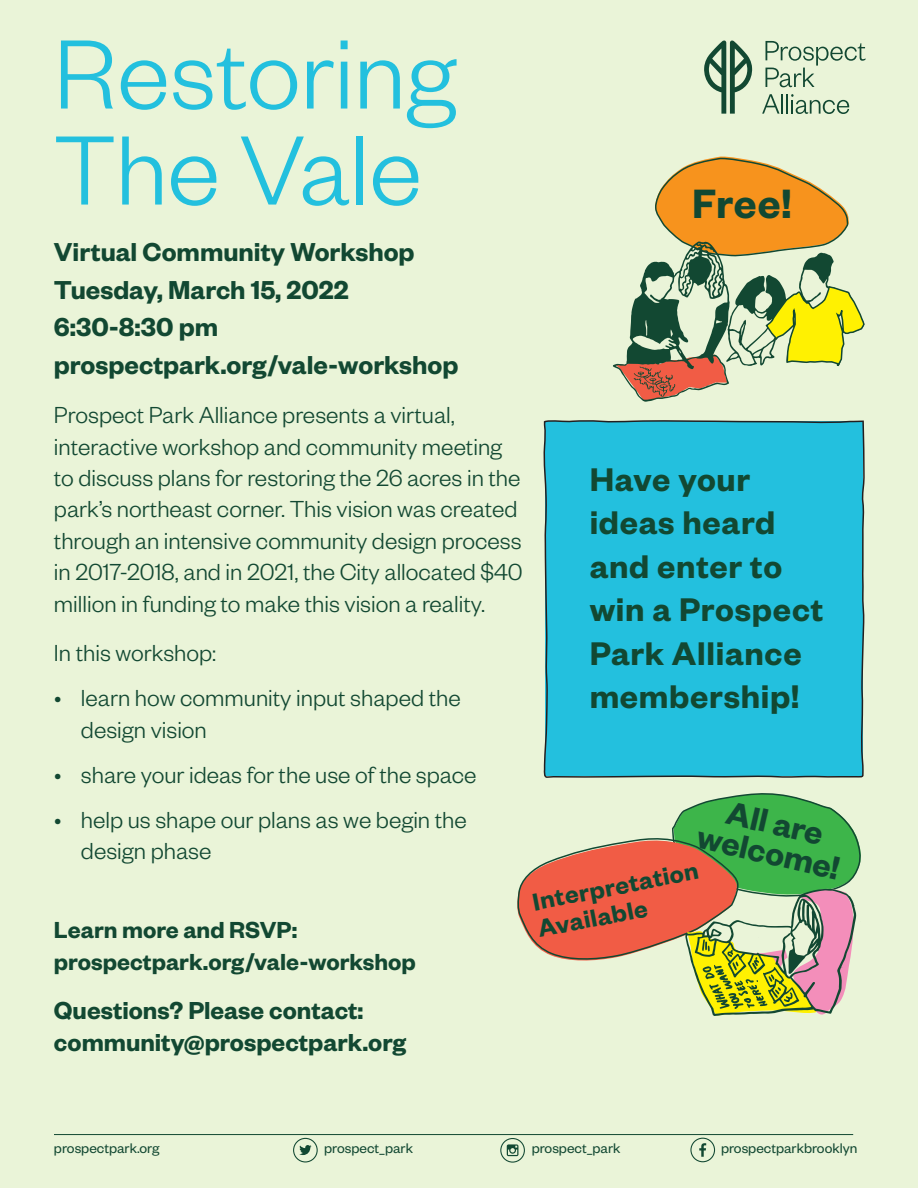
<style>
.page{position:relative;width:918px;height:1188px;background:#eaf4d8}
.page>*{position:absolute;margin:0;border:0;box-sizing:border-box;transform-origin:0 0}
.t1{font:300 108px/96px "Founders Grotesk";color:#23c0de}
.t2{font:600 45px "Founders Grotesk";color:#124832}
.t3{font:600 36px/43.5px "Founders Grotesk";letter-spacing:.02em;color:#124832}
.t4{font:600 28.5px/37.5px "Founders Grotesk";color:#124832}
.t5{font:600 27px/31.5px "Founders Grotesk";color:#124832}
.t6{font:300 25.5px/31.5px "Founders Grotesk";color:#124832}
.t7{font:600 25.5px/31.5px "Founders Grotesk";color:#124832}
.t8{font:15.3px "Founders Grotesk";color:#124832}
</style>
<div class="page">
<svg style="left:704px;top:40px;width:48px;height:74px"></svg>
<svg style="left:766px;top:41px;width:100px;height:46px"></svg>
<svg style="left:762px;top:94px;width:18px;height:20px"></svg>
<hr style="left:781px;top:94px;width:2px;height:20px;background:#124832">
<hr style="left:786px;top:94px;width:2px;height:20px;background:#124832">
<svg style="left:791px;top:94px;width:58px;height:20px"></svg>
<div style="left:543px;top:420px;width:322px;height:358px;background:#23c0de"></div>
<svg style="left:293px;top:1138px;width:25px;height:25px"></svg>
<svg style="left:500px;top:1138px;width:25px;height:25px"></svg>
<svg style="left:690px;top:1138px;width:25px;height:24px"></svg>
<hr style="left:54px;top:1134px;width:799px;height:1px;background:#124832">
<svg style="left:613px;top:156px;width:252px;height:411px"></svg>
<svg style="left:517px;top:793px;width:344px;height:223px"></svg>
<h1 class="t1" style="left:54px;top:21px;width:404px">Restoring<br>The Vale</h1>
<p class="t4" style="left:54px;top:232px;width:406px">Virtual Community Workshop<br>Tuesday, March 15, 2022<br>6:30-8:30 pm prospectpark.org/vale-workshop</p>
<p class="t6" style="left:54px;top:398px;width:470px">Prospect Park Alliance presents a virtual, interactive workshop and community meeting to discuss plans for restoring the 26 acres in the park’s northeast corner. This vision was created through an intensive community design process in 2017-2018, and in 2021, the City allocated $40 million in funding to make this vision a reality.</p>
<p class="t6" style="left:54px;top:636px;width:164px">In this workshop:</p>
<p class="t6" style="left:81px;top:681px;width:381px;text-indent:-27px">• learn how community input shaped the design vision</p>
<p class="t6" style="left:54px;top:758px;width:424px">• share your ideas for the use of the space</p>
<p class="t6" style="left:81px;top:803px;width:387px;text-indent:-27px">• help us shape our plans as we begin the design phase</p>
<p class="t7" style="left:54px;top:913px;width:363px">Learn more and RSVP: prospectpark.org/vale-workshop</p>
<p class="t5" style="left:54px;top:994px;width:354px">Questions? Please contact: community@prospectpark.org</p>
<h2 class="t2" style="left:692px;top:176px;width:101px">Free!</h2>
<h3 class="t3" style="left:590px;top:456px;width:235px">Have your ideas heard and enter to win a Prospect<br>Park Alliance membership!</h3>
<h3 class="t3" style="left:708px;top:790px;width:147px;line-height:30px;text-align:center;rotate:13deg">All are welcome!</h3>
<p class="t5" style="left:530px;top:888px;width:170px;line-height:27px;rotate:-11deg">Interpretation<br>Available</p>
<p class="t8" style="left:54px;top:1138px;width:107px">prospectpark.org</p>
<p class="t8" style="left:324px;top:1139px;width:90px">prospect_park</p>
<p class="t8" style="left:532px;top:1138px;width:90px">prospect_park</p>
<p class="t8" style="left:721px;top:1139px;width:138px">prospectparkbrooklyn</p>
</div>
